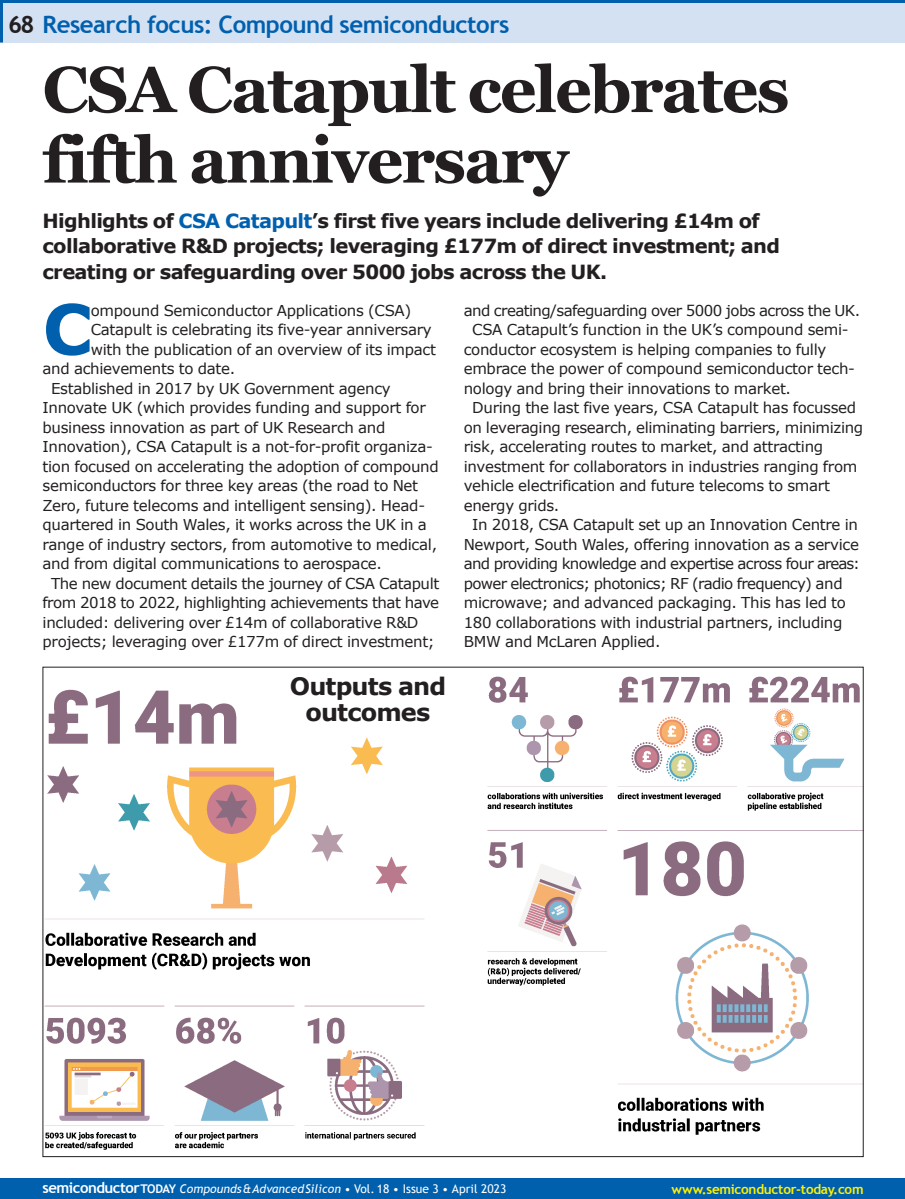
<style>
.page{position:relative;width:905px;height:1199px;background:#fff}
.page>*{position:absolute;margin:0;border:0;box-sizing:border-box;transform-origin:0 0}
.t1{font:700 69.3px "Verdana";color:#0160ae}
.t2{font:700 64.5px/70.5px "Georgia";letter-spacing:-.03em;color:#231f20}
.t3{font:700 24px "Trebuchet MS";letter-spacing:-.02em;color:#0160ae}
.t4{font:700 24px/25.5px "Verdana";letter-spacing:-.035em;color:#231f20;text-align:center}
.t5{font:700 19.5px/25.5px "Verdana";letter-spacing:-.035em;color:#231f20}
.t6{font:15px "Verdana";letter-spacing:-.02em;color:#231f20}
.t7{font:15px "Verdana";letter-spacing:-.045em;color:#231f20}
.t8{font:15px "Verdana";letter-spacing:-.04em;color:#231f20}
.t9{font:700 13.5px "Trebuchet MS";letter-spacing:-.02em;color:#fff101}
.t10{font:italic 12px "Trebuchet MS";letter-spacing:.005em;color:#fff}
.s1{color:#231f20}
.s2{color:#0160ae}
.s3{font-weight:700;font-style:normal;font-size:15px}
.s4{font-weight:700;font-style:normal}
.s5{font-style:normal}
</style>
<div class="page">
<div style="left:0;top:0;width:904px;height:43px;background:#d4e1f2"></div>
<hr style="left:0;top:0;width:3px;height:43px;background:#0160ae">
<div style="left:0;top:1178px;width:904px;height:20px;background:#0160ae"></div>
<hr style="left:0;top:0;width:904px;height:3px;background:#0160ae">
<img style="left:45px;top:676px;width:816px;height:474px">
<p class="t3" style="left:8px;top:10px;width:503px"><span class="s1">68</span> Research focus: Compound semiconductors</p>
<p class="t2" style="left:43px;top:54px;width:748px">CSA Catapult celebrates fifth anniversary</p>
<p class="t5" style="left:43px;top:207px;width:739px">Highlights of <span class="s2">CSA Catapult</span>’s first five years include delivering £14m of collaborative R&amp;D projects; leveraging £177m of direct investment; and creating or safeguarding over 5000 jobs across the UK.</p>
<p class="t1" style="left:43px;top:285px;width:52px">C</p>
<p class="t6" style="left:91px;top:300px;width:322px">ompound Semiconductor Applications (CSA)</p>
<p class="t6" style="left:91px;top:320px;width:342px">Catapult is celebrating its five-year anniversary</p>
<p class="t6" style="left:91px;top:339px;width:347px">with the publication of an overview of its impact</p>
<p class="t6" style="left:43px;top:359px;width:194px">and achievements to date.</p>
<p class="t6" style="left:51px;top:378px;width:341px">Established in 2017 by UK Government agency</p>
<p class="t6" style="left:43px;top:398px;width:385px">Innovate UK (which provides funding and support for</p>
<p class="t6" style="left:43px;top:417px;width:344px">business innovation as part of UK Research and</p>
<p class="t6" style="left:43px;top:437px;width:392px">Innovation), CSA Catapult is a not-for-profit organiza-</p>
<p class="t6" style="left:43px;top:456px;width:398px">tion focused on accelerating the adoption of compound</p>
<p class="t6" style="left:43px;top:476px;width:377px">semiconductors for three key areas (the road to Net</p>
<p class="t6" style="left:43px;top:495px;width:384px">Zero, future telecoms and intelligent sensing). Head-</p>
<p class="t6" style="left:43px;top:515px;width:386px">quartered in South Wales, it works across the UK in a</p>
<p class="t6" style="left:43px;top:534px;width:396px">range of industry sectors, from automotive to medical,</p>
<p class="t6" style="left:43px;top:554px;width:341px">and from digital communications to aerospace.</p>
<p class="t6" style="left:51px;top:573px;width:390px">The new document details the journey of CSA Catapult</p>
<p class="t6" style="left:43px;top:593px;width:398px">from 2018 to 2022, highlighting achievements that have</p>
<p class="t6" style="left:43px;top:612px;width:377px">included: delivering over £14m of collaborative R&amp;D</p>
<p class="t6" style="left:43px;top:632px;width:394px">projects; leveraging over £177m of direct investment;</p>
<p class="t4" style="left:290px;top:673px;width:158px">Outputs and outcomes</p>
<p class="t8" style="left:463px;top:300px;width:398px">and creating/safeguarding over 5000 jobs across the UK.</p>
<p class="t6" style="left:472px;top:320px;width:378px">CSA Catapult’s function in the UK’s compound semi-</p>
<p class="t6" style="left:463px;top:339px;width:364px">conductor ecosystem is helping companies to fully</p>
<p class="t6" style="left:463px;top:359px;width:393px">embrace the power of compound semiconductor tech-</p>
<p class="t6" style="left:463px;top:378px;width:329px">nology and bring their innovations to market.</p>
<p class="t6" style="left:472px;top:398px;width:385px">During the last five years, CSA Catapult has focussed</p>
<p class="t6" style="left:463px;top:417px;width:401px">on leveraging research, eliminating barriers, minimizing</p>
<p class="t6" style="left:463px;top:437px;width:361px">risk, accelerating routes to market, and attracting</p>
<p class="t6" style="left:463px;top:456px;width:395px">investment for collaborators in industries ranging from</p>
<p class="t6" style="left:463px;top:476px;width:368px">vehicle electrification and future telecoms to smart</p>
<p class="t6" style="left:463px;top:495px;width:97px">energy grids.</p>
<p class="t6" style="left:472px;top:515px;width:387px">In 2018, CSA Catapult set up an Innovation Centre in</p>
<p class="t6" style="left:463px;top:534px;width:397px">Newport, South Wales, offering innovation as a service</p>
<p class="t7" style="left:463px;top:554px;width:398px">and providing knowledge and expertise across four areas:</p>
<p class="t7" style="left:463px;top:573px;width:380px">power electronics; photonics; RF (radio frequency) and</p>
<p class="t6" style="left:463px;top:593px;width:384px">microwave; and advanced packaging. This has led to</p>
<p class="t6" style="left:463px;top:612px;width:380px">180 collaborations with industrial partners, including</p>
<p class="t6" style="left:463px;top:632px;width:198px">BMW and McLaren Applied.</p>
<p class="t10" style="left:43px;top:1181px;width:465px"><span class="s3">semiconductor</span><span class="s4">TODAY</span> Compounds&amp;AdvancedSilicon <span class="s5">• Vol. 18 • Issue 3 • April 2023</span></p>
<p class="t9" style="left:671px;top:1180px;width:194px">www.semiconductor-today.com</p>
</div>
